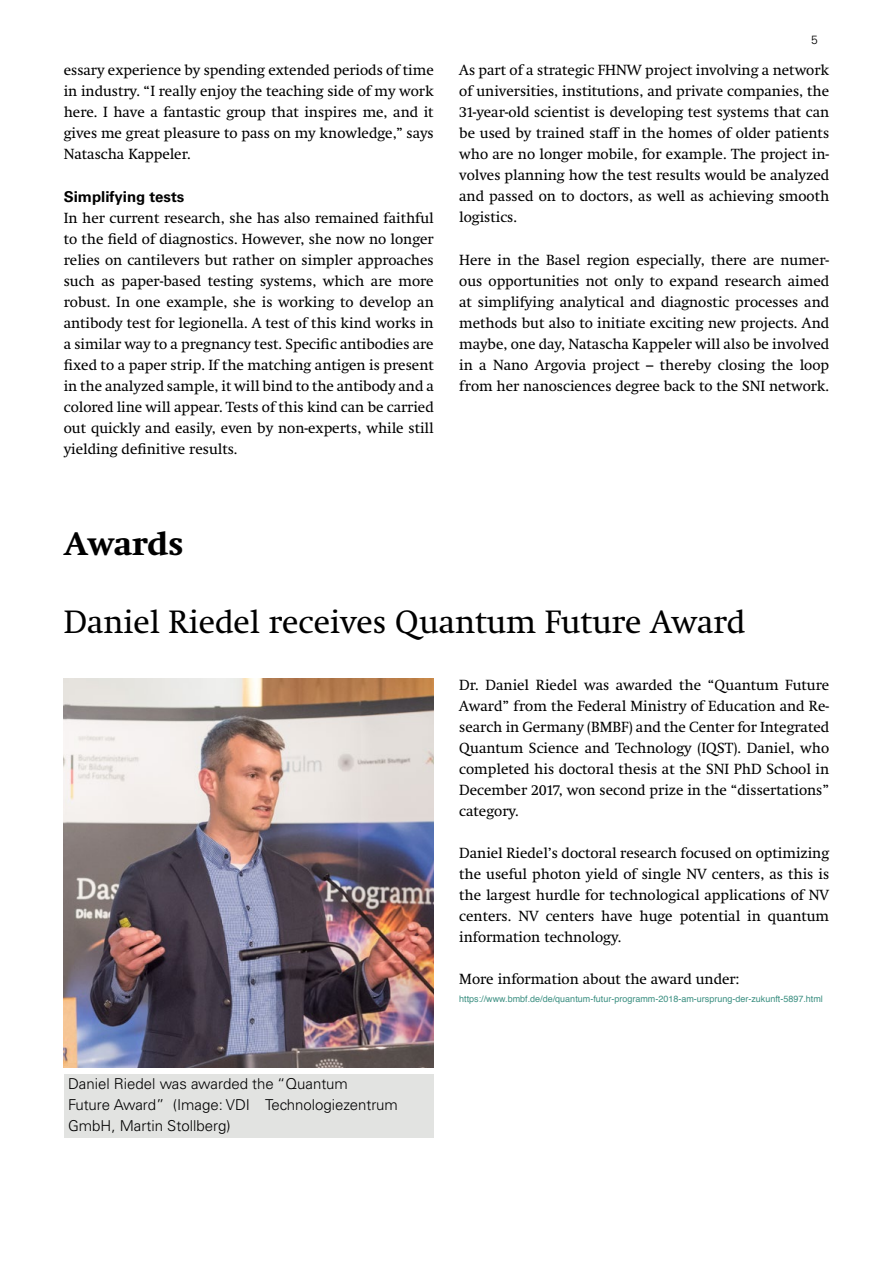
<style>
.page{position:relative;width:893px;height:1263px;background:#fff}
.page>*{position:absolute;margin:0;border:0;box-sizing:border-box;transform-origin:0 0}
.t1{font:33px "Swift Neue LT Pro";color:#000}
.t2{font:700 33px "Swift Neue LT Pro";color:#000}
.t3{font:15px/21px "Swift Neue LT Pro";color:#000;text-align:justify}
.t4{font:300 15px/21px "Univers LT Std";color:#000}
.t5{font:700 15px "Univers LT Std";color:#000}
.t6{font:300 12px "Univers LT Std";color:#000}
.t7{font:9px "Helvetica";color:#3b8f81}
</style>
<div class="page">
<img style="left:64px;top:678px;width:370px;height:389px">
<div style="left:64px;top:1073px;width:370px;height:64px;background:#e2e3e1"></div>
<p class="t3" style="left:64px;top:60px;width:371px">essary experience by spending extended periods of time in industry. “I really enjoy the teaching side of my work here. I have a fantastic group that inspires me, and it gives me great pleasure to pass on my knowledge,” says Natascha Kappeler.</p>
<p class="t5" style="left:64px;top:188px;width:122px">Simplifying tests</p>
<p class="t3" style="left:64px;top:207px;width:371px">In her current research, she has also remained faithful to the field of diagnostics. However, she now no longer relies on cantilevers but rather on simpler approaches such as paper-based testing systems, which are more robust. In one example, she is working to develop an antibody test for legionella. A test of this kind works in a similar way to a pregnancy test. Specific antibodies are fixed to a paper strip. If the matching antigen is present in the analyzed sample, it will bind to the antibody and a colored line will appear. Tests of this kind can be carried out quickly and easily, even by non-experts, while still yielding definitive results.</p>
<p class="t6" style="left:811px;top:33px;width:8px">5</p>
<p class="t3" style="left:459px;top:60px;width:371px">As part of a strategic FHNW project involving a network of universities, institutions, and private companies, the 31-year-old scientist is developing test systems that can be used by trained staff in the homes of older patients who are no longer mobile, for example. The project in&shy;volves planning how the test results would be analyzed and passed on to doctors, as well as achieving smooth logistics.</p>
<p class="t3" style="left:459px;top:249px;width:371px">Here in the Basel region especially, there are numer&shy;ous opportunities not only to expand research aimed at simplifying analytical and diagnostic processes and methods but also to initiate exciting new projects. And maybe, one day, Natascha Kappeler will also be involved in a Nano Argovia project – thereby closing the loop from her nanosciences degree back to the SNI network.</p>
<h1 class="t2" style="left:64px;top:524px;width:121px">Awards</h1>
<h1 class="t1" style="left:64px;top:602px;width:683px">Daniel Riedel receives Quantum Future Award</h1>
<p class="t4" style="left:68px;top:1073px;width:331px">Daniel Riedel was awarded the “Quantum<br>Future Award” (Image: VDI Technologiezentrum<br>GmbH, Martin Stollberg)</p>
<p class="t3" style="left:459px;top:674px;width:371px">Dr. Daniel Riedel was awarded the “Quantum Future Award” from the Federal Ministry of Education and Re&shy;search in Germany (BMBF) and the Center for Integrated Quantum Science and Technology (IQST). Daniel, who completed his doctoral thesis at the SNI PhD School in December 2017, won second prize in the “dissertations” category.</p>
<p class="t3" style="left:459px;top:842px;width:371px">Daniel Riedel’s doctoral research focused on optimizing the useful photon yield of single NV centers, as this is the largest hurdle for technological applications of NV centers. NV centers have huge potential in quantum information technology.</p>
<p class="t3" style="left:459px;top:968px;width:282px">More information about the award under:</p>
<p class="t7" style="left:459px;top:991px;width:365px">https://www.bmbf.de/de/quantum-futur-programm-2018-am-ursprung-der-zukunft-5897.html</p>
</div>
